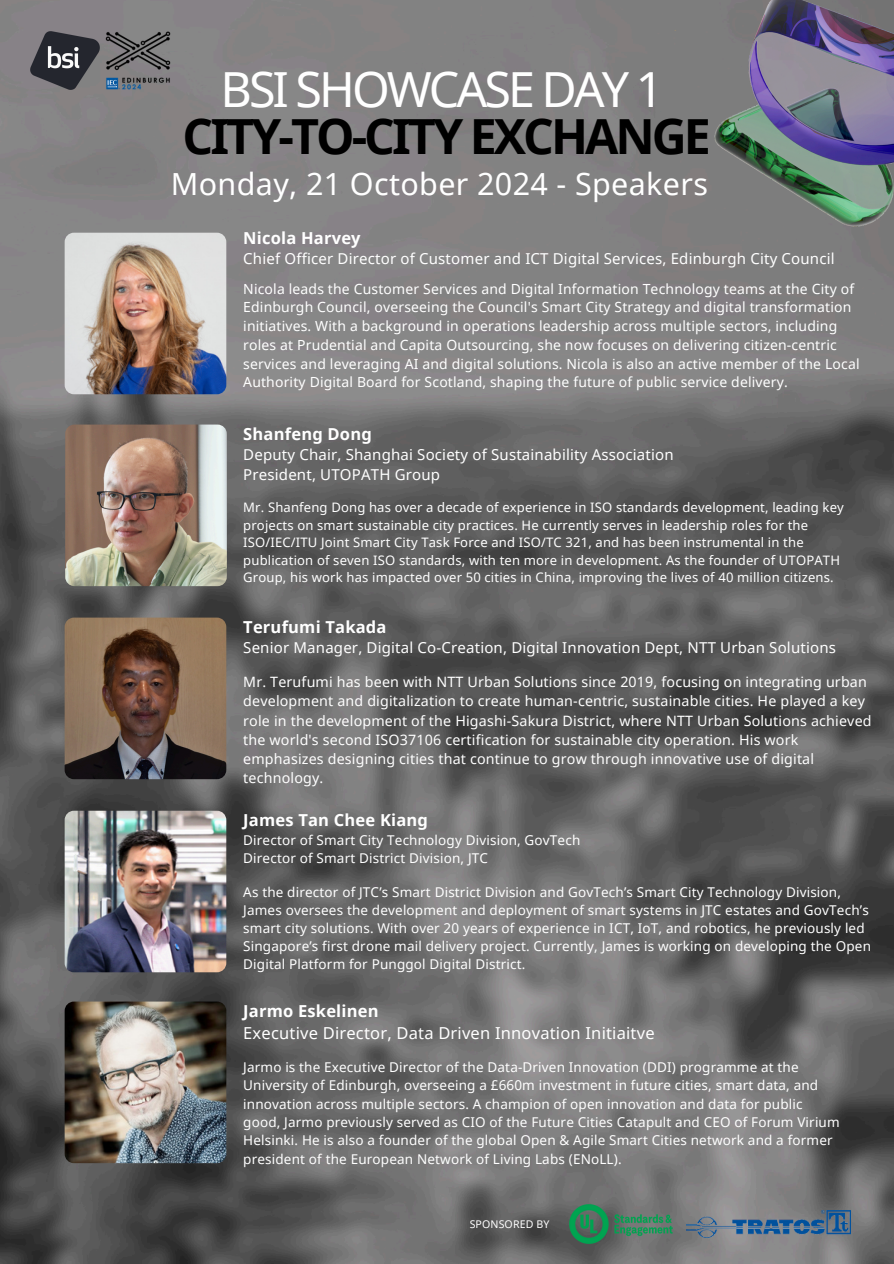
<style>
.page{position:relative;width:894px;height:1264px;background:#fff}
.page>*{position:absolute;margin:0;border:0;box-sizing:border-box;transform-origin:0 0}
.t1{font:700 48.45px/47.2px "Noto Sans";letter-spacing:-.06em;color:#000;text-align:center}
.t2{font:30.45px "Noto Sans";letter-spacing:.015em;color:#fff}
.t3{font:16.5px/21.9px "Noto Sans";letter-spacing:.015em;color:#fff}
.t4{font:700 16.5px "Noto Sans";letter-spacing:.01em;color:#fff}
.t5{font:15px/20.1px "Noto Sans";letter-spacing:.01em;color:#fff}
.t6{font:14.25px/19.2px "Noto Sans";letter-spacing:.01em;color:#fff}
.t7{font:13.95px/18.8px "Noto Sans";letter-spacing:.015em;color:#fff}
.t8{font:13.5px/18.5px "Noto Sans";letter-spacing:.01em;color:#fff}
.t9{font:13.05px/17.5px "Noto Sans";letter-spacing:.015em;color:#fff}
.t10{font:10.65px "Noto Sans";letter-spacing:.015em;color:#fff}
.s1{font-weight:400;color:#fff}
.s2{font-weight:700}
</style>
<div class="page">
<img style="left:0;top:0;width:893px;height:1263px">
<img style="left:647px;top:0;width:246px;height:232px">
<img style="left:105px;top:31px;width:66px;height:59px">
<img style="left:30px;top:31px;width:69px;height:59px">
<img style="left:569px;top:1204px;width:102px;height:39px">
<img style="left:686px;top:1210px;width:164px;height:27px">
<img style="left:65px;top:424px;width:162px;height:162px;border-radius:9px">
<img style="left:65px;top:617px;width:161px;height:162px;border-radius:9px">
<img style="left:65px;top:1001px;width:161px;height:162px;border-radius:9px">
<img style="left:65px;top:810px;width:161px;height:162px;border-radius:9px">
<img style="left:65px;top:233px;width:161px;height:161px;border-radius:9px">
<h2 class="t1" style="left:182px;top:65px;width:530px"><span class="s1">BSI SHOWCASE DAY 1<br></span>CITY-TO-CITY EXCHANGE</h2>
<h1 class="t2" style="left:171px;top:162px;width:538px">Monday, 21 October 2024 - Speakers</h1>
<p class="t4" style="left:243px;top:226px;width:119px">Nicola Harvey</p>
<p class="t5" style="left:243px;top:248px;width:592px">Chief Officer Director of Customer and ICT Digital Services, Edinburgh City Council</p>
<p class="t7" style="left:243px;top:279px;width:617px">Nicola leads the Customer Services and Digital Information Technology teams at the City of Edinburgh Council, overseeing the Council's Smart City Strategy and digital transformation initiatives. With a background in operations leadership across multiple sectors, including roles at Prudential and Capita Outsourcing, she now focuses on delivering citizen-centric services and leveraging AI and digital solutions. Nicola is also an active member of the Local Authority Digital Board for Scotland, shaping the future of public service delivery.</p>
<h4 class="t4" style="left:243px;top:422px;width:130px">Shanfeng Dong</h4>
<h4 class="t5" style="left:243px;top:444px;width:432px">Deputy Chair, Shanghai Society of Sustainability Association<br>President, UTOPATH Group</h4>
<p class="t9" style="left:243px;top:498px;width:602px">Mr. Shanfeng Dong has over a decade of experience in ISO standards development, leading key projects on smart sustainable city practices. He currently serves in leadership roles for the ISO/IEC/ITU Joint Smart City Task Force and ISO/TC 321, and has been instrumental in the publication of seven ISO standards, with ten more in development. As the founder of UTOPATH Group, his work has impacted over 50 cities in China, improving the lives of 40 million citizens.</p>
<h4 class="t4" style="left:243px;top:615px;width:145px">Terufumi Takada</h4>
<h4 class="t5" style="left:243px;top:637px;width:594px">Senior Manager, Digital Co-Creation, Digital Innovation Dept, NTT Urban Solutions</h4>
<h4 class="t6" style="left:243px;top:672px;width:629px">Mr. Terufumi has been with NTT Urban Solutions since 2019, focusing on integrating urban development and digitalization to create human-centric, sustainable cities. He played a key role in the development of the Higashi-Sakura District, where NTT Urban Solutions achieved the world's second ISO37106 certification for sustainable city operation. His work emphasizes designing cities that continue to grow through innovative use of digital technology.</h4>
<h3 class="t4" style="left:243px;top:808px;width:186px">James Tan Chee Kiang</h3>
<h3 class="t8" style="left:243px;top:831px;width:338px;line-height:18px">Director of Smart City Technology Division, GovTech<br>Director of Smart District Division, JTC</h3>
<h4 class="t8" style="left:243px;top:883px;width:629px;line-height:18px">As the director of JTC’s Smart District Division and GovTech’s Smart City Technology Division, James oversees the development and deployment of smart systems in JTC estates and GovTech’s smart city solutions. With over 20 years of experience in ICT, IoT, and robotics, he previously led Singapore’s first drone mail delivery project. Currently, James is working on developing the Open Digital Platform for Punggol Digital District.</h4>
<p class="t3" style="left:243px;top:999px;width:413px"><span class="s2">Jarmo Eskelinen<br></span>Executive Director, Data Driven Innovation Initiaitve</p>
<h3 class="t8" style="left:243px;top:1057px;width:598px">Jarmo is the Executive Director of the Data-Driven Innovation (DDI) programme at the University of Edinburgh, overseeing a £660m investment in future cities, smart data, and innovation across multiple sectors. A champion of open innovation and data for public good, Jarmo previously served as CIO of the Future Cities Catapult and CEO of Forum Virium Helsinki. He is also a founder of the global Open &amp; Agile Smart Cities network and a former president of the European Network of Living Labs (ENoLL).</h3>
<h3 class="t10" style="left:469px;top:1216px;width:81px">SPONSORED BY</h3>
</div>
